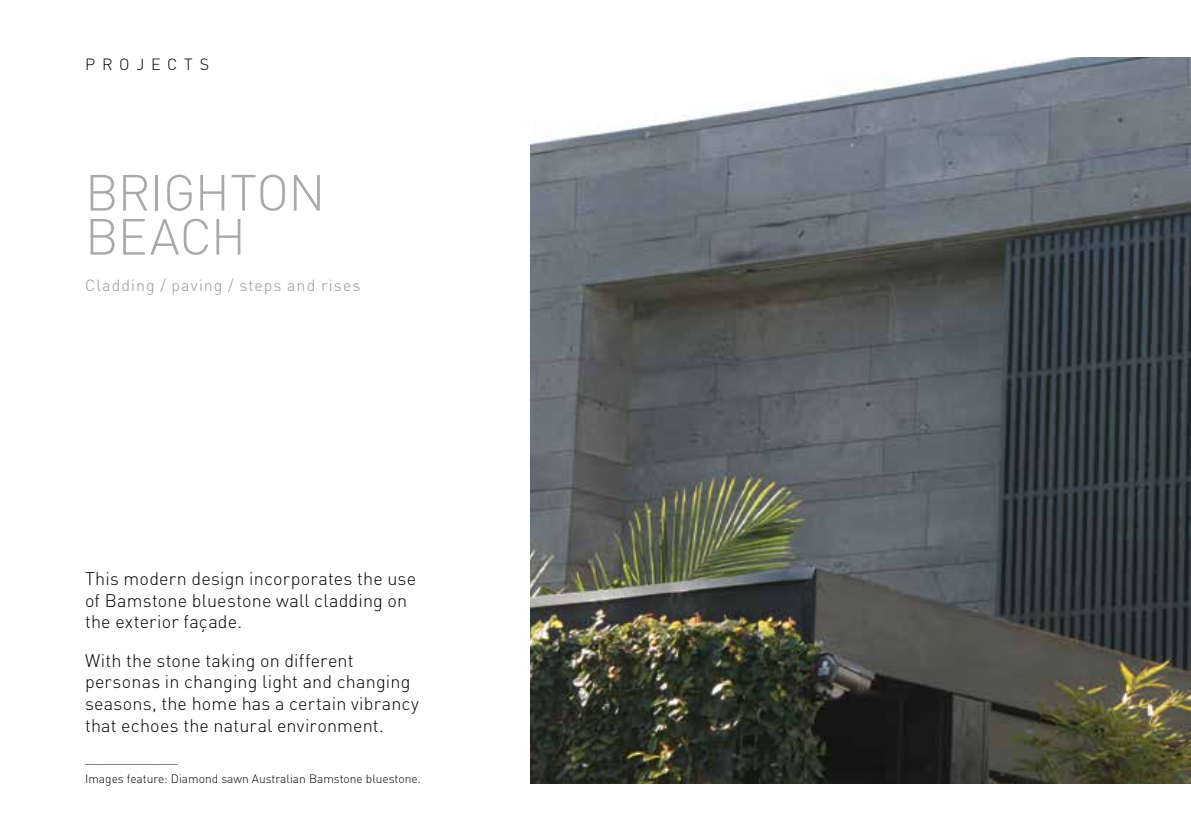
<style>
.page{position:relative;width:1191px;height:840px;background:#fff}
.page>*{position:absolute;margin:0;border:0;box-sizing:border-box;transform-origin:0 0}
.t1{font:300 50px/44px "DIN";letter-spacing:-.015em;color:#a7a9ac}
.t2{font:300 18px/21.6px "DIN";letter-spacing:.01em;color:#000}
.t3{font:300 16px "DIN";letter-spacing:.07em;color:#939598}
.t4{font:300 16px "DIN";letter-spacing:.42em;color:#000}
.t5{font:300 12px/20px "DIN";color:#000}
</style>
<div class="page">
<img style="left:530px;top:57px;width:661px;height:725px">
<p class="t4" style="left:85px;top:55px;width:126px">PROJECTS</p>
<h1 class="t1" style="left:85px;top:170px;width:242px">BRIGHTON<br>BEACH</h1>
<p class="t3" style="left:85px;top:275px;width:277px">Cladding / paving / steps and rises</p>
<p class="t2" style="left:85px;top:567px;width:333px">This modern design incorporates the use of Bamstone bluestone wall cladding on the exterior façade.</p>
<p class="t2" style="left:85px;top:649px;width:335px">With the stone taking on different personas in changing light and changing seasons, the home has a certain vibrancy that echoes the natural environment.</p>
<p class="t5" style="left:85px;top:748px;width:337px">_______________<br>Images feature: Diamond sawn Australian Bamstone bluestone.</p>
</div>
